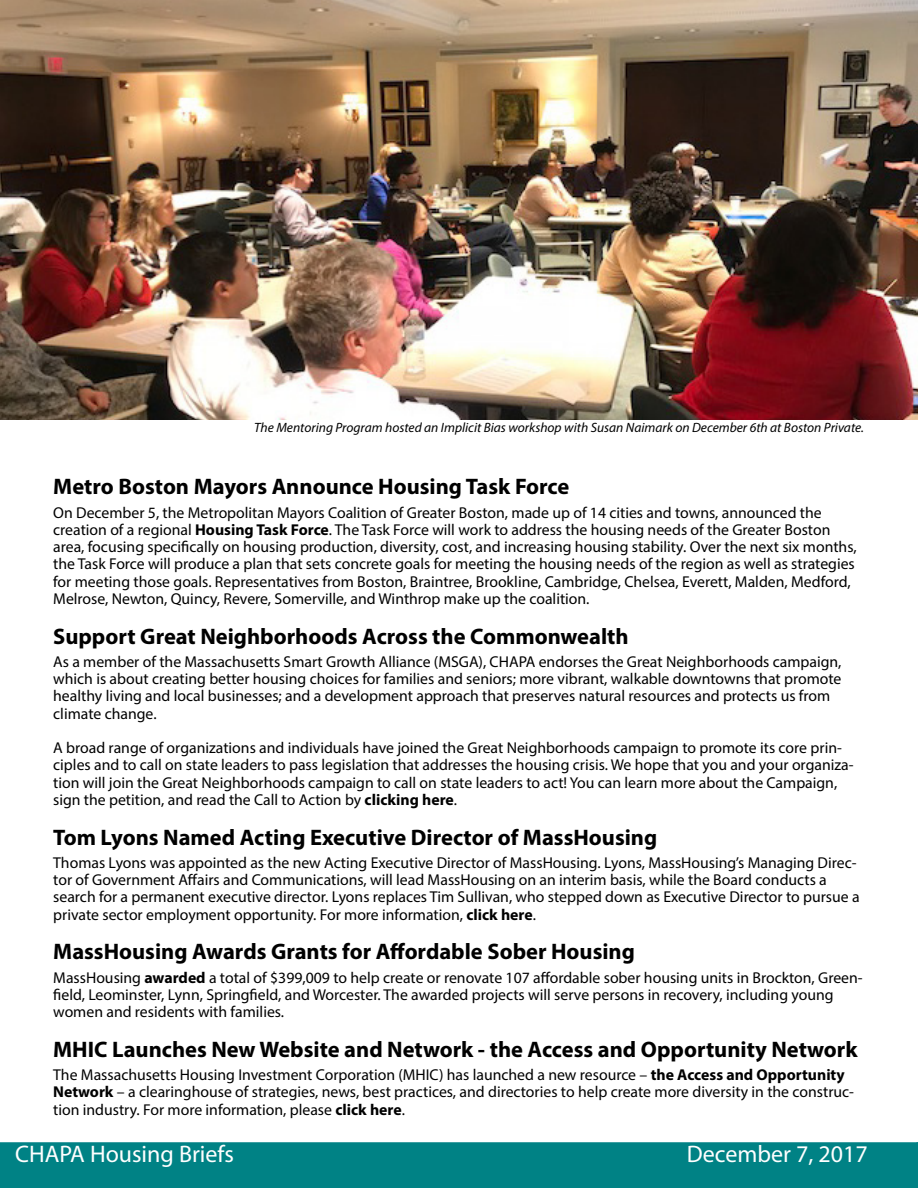
<style>
.page{position:relative;width:918px;height:1188px;background:#fff}
.page>*{position:absolute;margin:0;border:0;box-sizing:border-box;transform-origin:0 0}
.t1{font:24px "Myriad Pro";color:#fff}
.Subheads{font:700 22.5px "Myriad Pro";color:#000}
.t2{font:15.75px/17.2px "Myriad Pro";color:#000}
.Upcoming_Events{font:italic 13.5px "Myriad Pro";color:#000}
.s1{font-weight:700}
</style>
<div class="page">
<img style="left:0;top:0;width:918px;height:419px">
<div style="left:0;top:1142px;width:918px;height:46px;background:#008285"></div>
<p class="Upcoming_Events" style="left:254px;top:419px;width:611px">The Mentoring Program hosted an Implicit Bias workshop with Susan Naimark on December 6th at Boston Private.</p>
<p class="Subheads" style="left:53px;top:472px;width:518px">Metro Boston Mayors Announce Housing Task Force</p>
<p class="t2" style="left:53px;top:504px;width:805px">On December 5, the Metropolitan Mayors Coalition of Greater Boston, made up of 14 cities and towns, announced the creation of a regional <span class="s1">Housing Task Force</span>. The Task Force will work to address the housing needs of the Greater Boston area, focusing specifically on housing production, diversity, cost, and increasing housing stability. Over the next six months, the Task Force will produce a plan that sets concrete goals for meeting the housing needs of the region as well as strategies for meeting those goals. Representatives from Boston, Braintree, Brookline, Cambridge, Chelsea, Everett, Malden, Medford, Melrose, Newton, Quincy, Revere, Somerville, and Winthrop make up the coalition.</p>
<p class="Subheads" style="left:53px;top:621px;width:577px">Support Great Neighborhoods Across the Commonwealth</p>
<p class="t2" style="left:53px;top:653px;width:790px">As a member of the Massachusetts Smart Growth Alliance (MSGA), CHAPA endorses the Great Neighborhoods campaign, which is about creating better housing choices for families and seniors; more vibrant, walkable downtowns that promote healthy living and local businesses; and a development approach that preserves natural resources and protects us from climate change.</p>
<p class="t2" style="left:53px;top:739px;width:802px">A broad range of organizations and individuals have joined the Great Neighborhoods campaign to promote its core prin&shy;ciples and to call on state leaders to pass legislation that addresses the housing crisis. We hope that you and your organiza&shy;tion will join the Great Neighborhoods campaign to call on state leaders to act! You can learn more about the Campaign, sign the petition, and read the Call to Action by <span class="s1">clicking here</span>.</p>
<p class="Subheads" style="left:53px;top:822px;width:606px">Tom Lyons Named Acting Executive Director of MassHousing</p>
<p class="t2" style="left:53px;top:854px;width:808px">Thomas Lyons was appointed as the new Acting Executive Director of MassHousing. Lyons, MassHousing’s Managing Direc&shy;tor of Government Affairs and Communications, will lead MassHousing on an interim basis, while the Board conducts a search for a permanent executive director. Lyons replaces Tim Sullivan, who stepped down as Executive Director to pursue a private sector employment opportunity. For more information, <span class="s1">click here</span>.</p>
<p class="Subheads" style="left:53px;top:937px;width:583px">MassHousing Awards Grants for Affordable Sober Housing</p>
<p class="t2" style="left:53px;top:969px;width:811px">MassHousing <span class="s1">awarded</span> a total of $399,009 to help create or renovate 107 affordable sober housing units in Brockton, Green&shy;field, Leominster, Lynn, Springfield, and Worcester. The awarded projects will serve persons in recovery, including young women and residents with families.</p>
<p class="Subheads" style="left:53px;top:1035px;width:806px">MHIC Launches New Website and Network - the Access and Opportunity Network</p>
<p class="t2" style="left:53px;top:1066px;width:802px">The Massachusetts Housing Investment Corporation (MHIC) has launched a new resource – <span class="s1">the Access and Opportunity<br>Network</span> – a clearinghouse of strategies, news, best practices, and directories to help create more diversity in the construc&shy;tion industry. For more information, please <span class="s1">click here</span>.</p>
<p class="t1" style="left:15px;top:1139px;width:220px">CHAPA Housing Briefs</p>
<p class="t1" style="left:687px;top:1139px;width:182px">December 7, 2017</p>
</div>
